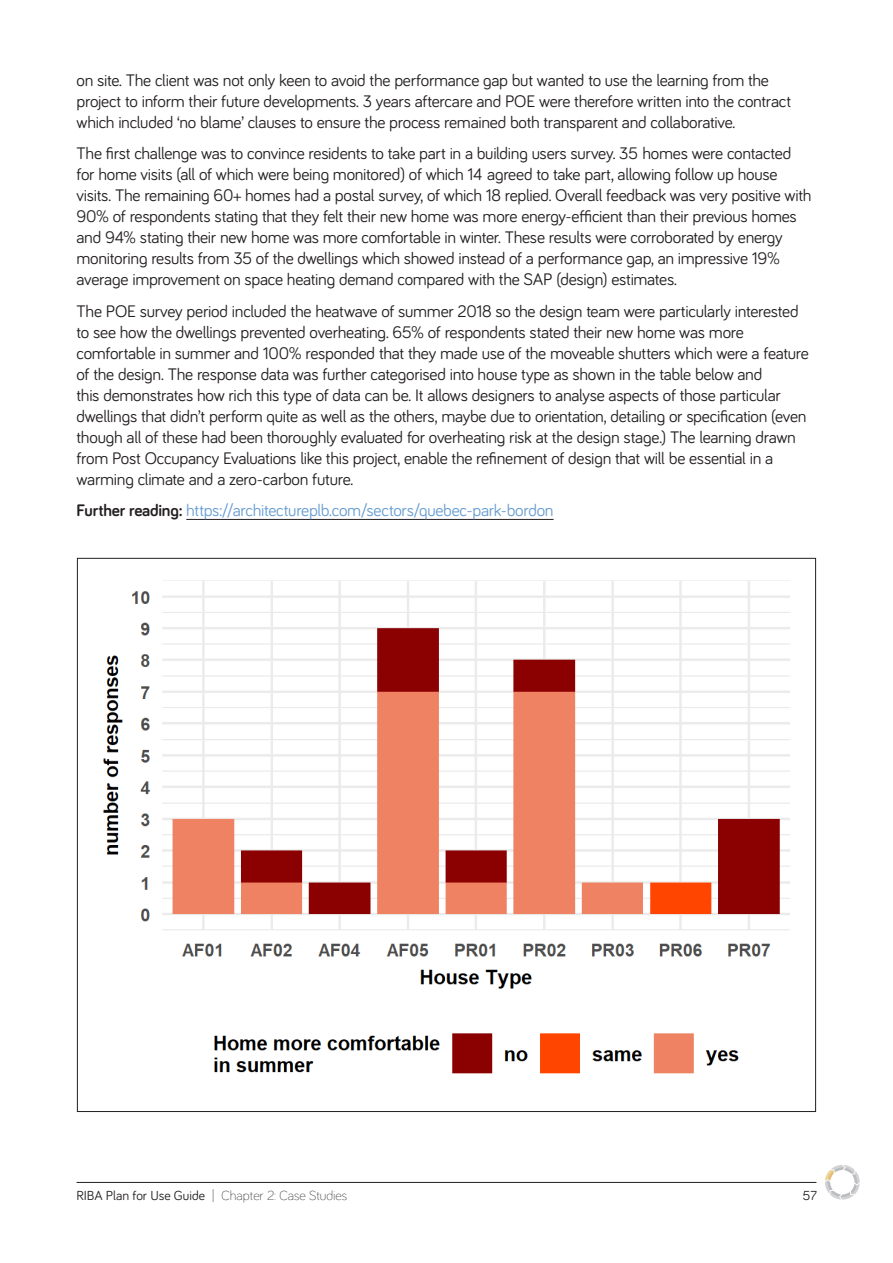
<style>
.page{position:relative;width:893px;height:1263px;background:#fff}
.page>*{position:absolute;margin:0;border:0;box-sizing:border-box;transform-origin:0 0}
.t1{font:17.25px/21px "Bariol";letter-spacing:-.015em;color:#231f20}
.t2{font:17.25px "Bariol";letter-spacing:-.015em;color:#669dd1}
.t3{font:300 13.5px "Bariol";color:#231f20}
.t4{font:13.5px "Bariol";color:#231f20}
.s1{font-weight:700;color:#231f20}
.s2{font-weight:400}
</style>
<div class="page">
<hr style="left:77px;top:1182px;width:739px;height:1px;background:#231f20">
<hr style="left:186px;top:519px;width:368px;height:1px;background:#231f20">
<img style="left:103px;top:580px;width:687px;height:494px">
<svg style="left:825px;top:1165px;width:35px;height:34px"></svg>
<p class="t1" style="left:77px;top:69px;width:716px">on site. The client was not only keen to avoid the performance gap but wanted to use the learning from the project to inform their future developments. 3 years aftercare and POE were therefore written into the contract which included ‘no blame’ clauses to ensure the process remained both transparent and collaborative.</p>
<p class="t1" style="left:77px;top:142px;width:736px">The first challenge was to convince residents to take part in a building users survey. 35 homes were contacted for home visits (all of which were being monitored) of which 14 agreed to take part, allowing follow up house visits. The remaining 60+ homes had a postal survey, of which 18 replied. Overall feedback was very positive with 90% of respondents stating that they felt their new home was more energy-efficient than their previous homes and 94% stating their new home was more comfortable in winter. These results were corroborated by energy monitoring results from 35 of the dwellings which showed instead of a performance gap, an impressive 19% average improvement on space heating demand compared with the SAP (design) estimates.</p>
<p class="t1" style="left:77px;top:300px;width:734px">The POE survey period included the heatwave of summer 2018 so the design team were particularly interested to see how the dwellings prevented overheating. 65% of respondents stated their new home was more comfortable in summer and 100% responded that they made use of the moveable shutters which were a feature of the design. The response data was further categorised into house type as shown in the table below and<br>this demonstrates how rich this type of data can be. It allows designers to analyse aspects of those particular dwellings that didn’t perform quite as well as the others, maybe due to orientation, detailing or specification (even though all of these had been thoroughly evaluated for overheating risk at the design stage.) The learning drawn from Post Occupancy Evaluations like this project, enable the refinement of design that will be essential in a warming climate and a zero-carbon future.</p>
<p class="t2" style="left:77px;top:499px;width:479px"><span class="s1">Further reading:</span> https://architectureplb.com/sectors/quebec-park-bordon</p>
<p class="t3" style="left:77px;top:1186px;width:272px"><span class="s2">RIBA Plan for Use Guide</span> | Chapter 2: Case Studies</p>
<p class="t4" style="left:803px;top:1186px;width:16px">57</p>
</div>
